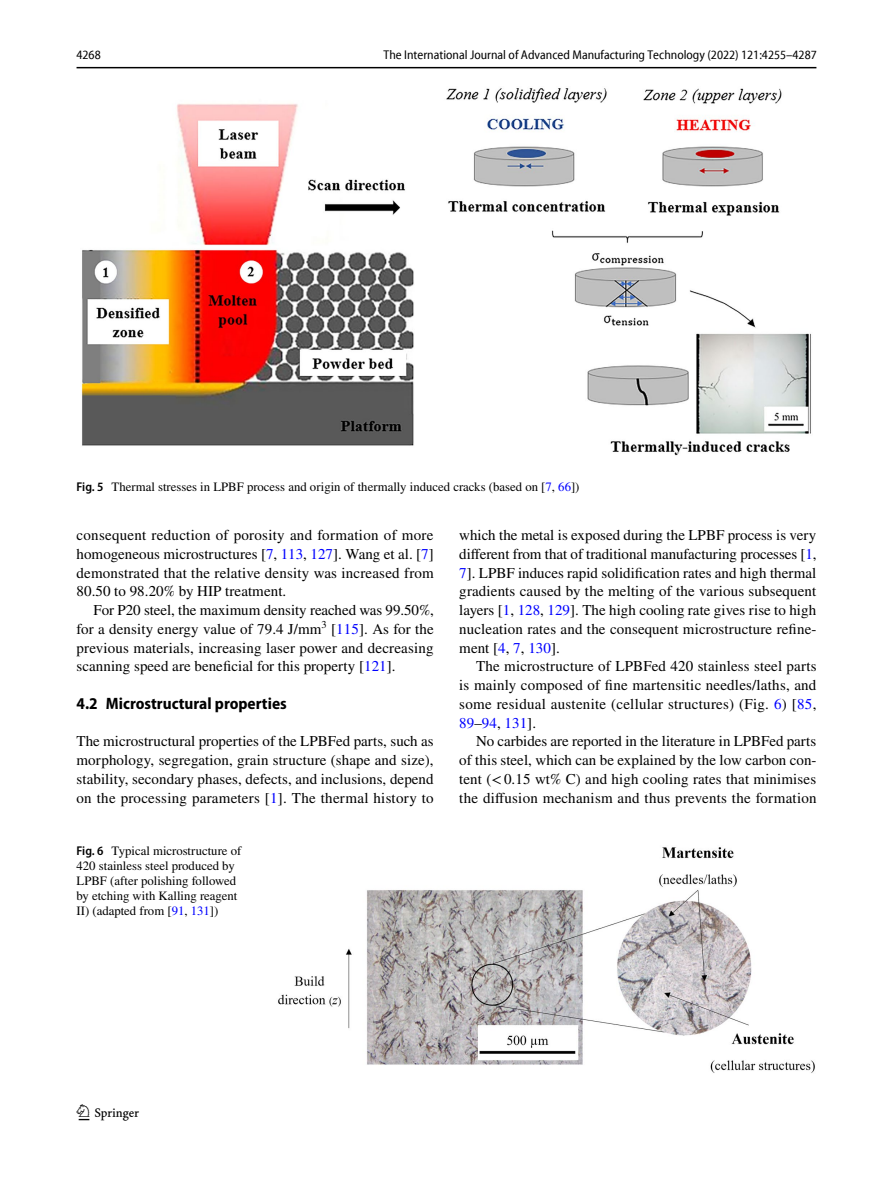
<style>
.page{position:relative;width:893px;height:1187px;background:#fff}
.page>*{position:absolute;margin:0;border:0;box-sizing:border-box;transform-origin:0 0}
.t1{font:22.5px "Springnew Regular 2";color:#000}
.t2{font:700 semi-condensed 16.5px "Myriad Pro";color:#000}
.t3{font:15px/18.8px "STIX";letter-spacing:.01em;color:#000;text-align:justify}
.t4{font:12.75px/15px "STIX";color:#000}
.t5{font:semi-condensed 12.75px "Myriad Pro Unic";color:#000}
.s1{font-family:"Myriad Pro";font-weight:600;font-stretch:semi-condensed}
.s2{color:#00f}
</style>
<div class="page">
<hr style="left:77px;top:67px;width:739px;height:1px;background:#000">
<img style="left:81px;top:88px;width:730px;height:368px">
<img style="left:278px;top:847px;width:537px;height:226px">
<p class="t5" style="left:77px;top:50px;width:26px">4268</p>
<p class="t5" style="left:384px;top:50px;width:435px">The International Journal of Advanced Manufacturing Technology (2022) 121:4255–4287</p>
<p class="t4" style="left:77px;top:480px;width:504px"><span class="s1">Fig. 5</span> Thermal stresses in LPBF process and origin of thermally induced cracks (based on [<span class="s2">7</span>, <span class="s2">66</span>])</p>
<p class="t3" style="left:77px;top:526px;width:359px">consequent reduction of porosity and formation of more homogeneous microstructures [<span class="s2">7</span>, <span class="s2">113</span>, <span class="s2">127</span>]. Wang et al. [<span class="s2">7</span>] demonstrated that the relative density was increased from 80.50 to 98.20% by HIP treatment.</p>
<p class="t3" style="left:77px;top:601px;width:359px;text-indent:17px">For P20 steel, the maximum density reached was 99.50%, for a density energy value of 79.4 J/mm<sup>3</sup> [<span class="s2">115</span>]. As for the previous materials, increasing laser power and decreasing scanning speed are beneficial for this property [<span class="s2">121</span>].</p>
<p class="t2" style="left:77px;top:694px;width:212px">4.2 Microstructural properties</p>
<p class="t3" style="left:77px;top:733px;width:359px">The microstructural properties of the LPBFed parts, such as morphology, segregation, grain structure (shape and size), stability, secondary phases, defects, and inclusions, depend on the processing parameters [<span class="s2">1</span>]. The thermal history to</p>
<p class="t4" style="left:77px;top:843px;width:166px"><span class="s1">Fig. 6</span> Typical microstructure of<br>420 stainless steel produced by<br>LPBF (after polishing followed by etching with Kalling reagent<br>II) (adapted from [<span class="s2">91</span>, <span class="s2">131</span>])</p>
<p class="t3" style="left:459px;top:526px;width:359px">which the metal is exposed during the LPBF process is very different from that of traditional manufacturing processes [<span class="s2">1</span>, <span class="s2">7</span>]. LPBF induces rapid solidification rates and high thermal gradients caused by the melting of the various subsequent layers [<span class="s2">1</span>, <span class="s2">128</span>, <span class="s2">129</span>]. The high cooling rate gives rise to high nucleation rates and the consequent microstructure refine&shy;ment [<span class="s2">4</span>, <span class="s2">7</span>, <span class="s2">130</span>].</p>
<p class="t3" style="left:459px;top:658px;width:359px;text-indent:17px">The microstructure of LPBFed 420 stainless steel parts is mainly composed of fine martensitic needles/laths, and some residual austenite (cellular structures) (Fig. <span class="s2">6</span>) [<span class="s2">85</span>, <span class="s2">89</span>–<span class="s2">94</span>, <span class="s2">131</span>].</p>
<p class="t3" style="left:459px;top:733px;width:359px;text-indent:17px">No carbides are reported in the literature in LPBFed parts of this steel, which can be explained by the low carbon con&shy;tent (&lt;0.15 wt% C) and high cooling rates that minimises the diffusion mechanism and thus prevents the formation</p>
<h1 class="t1" style="left:79px;top:1104px;width:62px">1 3</h1>
</div>
